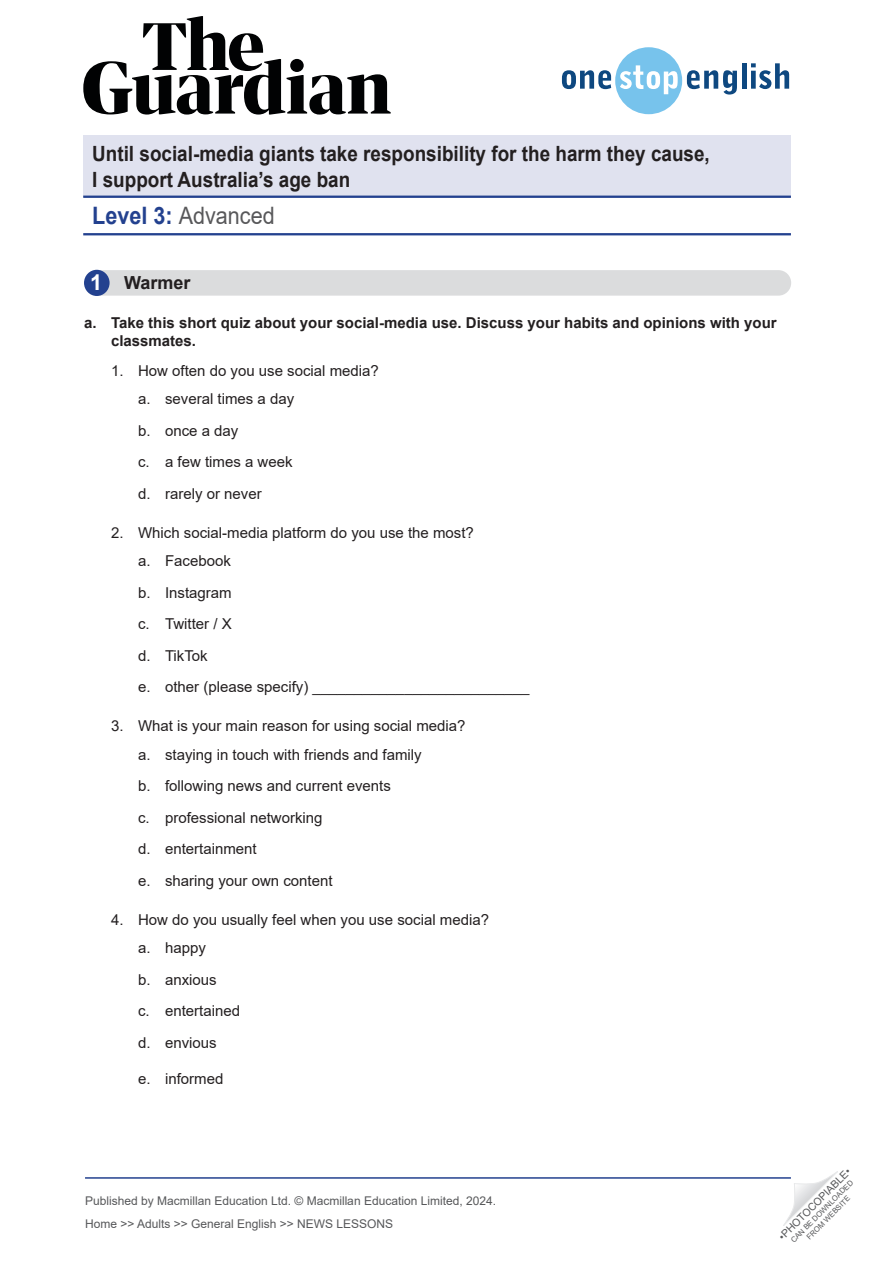
<style>
.page{position:relative;width:893px;height:1263px;background:#fff}
.page>*{position:absolute;margin:0;border:0;box-sizing:border-box;transform-origin:0 0}
.t1{font:24px "Arial";color:#58585a;scale:.9 1}
.t2{font:700 21px/25.2px "Arial";color:#231f20;scale:.9 1}
.t3{font:700 18px "Arial";color:#231f20}
.t4{font:15px/31.5px "Arial";color:#231f20}
.t5{font:700 15px/18px "Arial";color:#231f20}
.t6{font:12px/23px "Arial";color:#57585a}
.t7{font:10.5px "Arial";color:#57585a}
.t8{font:7.5px/9px "Arial";color:#57585a;text-align:center}
.s1{font-weight:700;color:#23418f}
.s2{font-size:21.9px;color:#fff}
</style>
<div class="page">
<svg style="left:783px;top:1171px;width:55px;height:55px"></svg>
<svg style="left:83px;top:16px;width:308px;height:99px"></svg>
<svg style="left:562px;top:47px;width:175px;height:67px"></svg>
<hr style="left:742px;top:63px;width:4px;height:26px;background:#0e4880">
<svg style="left:751px;top:63px;width:38px;height:26px"></svg>
<hr style="left:85px;top:1177px;width:706px;height:2px;background:#23418f">
<hr style="left:83px;top:233px;width:708px;height:2px;background:#23418f">
<div style="left:83px;top:136px;width:708px;height:61px;background:#e0e2ef"></div>
<hr style="left:83px;top:196px;width:708px;height:2px;background:#23418f">
<div style="left:85px;top:270px;width:706px;height:26px;background:#dbdcdd;border-radius:13px"></div>
<div style="left:84px;top:270px;width:26px;height:26px;background:#23418f;border-radius:50%"></div>
<h2 class="t2" style="left:92px;top:142px;width:688px">Until social-media giants take responsibility for the harm they cause,<br>I support Australia’s age ban</h2>
<h1 class="t1" style="left:92px;top:199px;width:204px"><span class="s1">Level 3:</span> Advanced</h1>
<p class="t3" style="left:90px;top:271px;width:102px"><span class="s2">1</span> Warmer</p>
<p class="t5" style="left:111px;top:314px;width:667px;text-indent:-27px">a. Take this short quiz about your social-media use. Discuss your habits and opinions with your classmates.</p>
<p class="t4" style="left:138px;top:356px;width:242px;line-height:28.5px;text-indent:-27px">1. How often do you use social media? a. several times a day</p>
<p class="t4" style="left:138px;top:414px;width:156px">b. once a day<br>c. a few times a week d. rarely or never</p>
<p class="t4" style="left:138px;top:518px;width:337px;line-height:28.5px;text-indent:-27px">2. Which social-media platform do you use the most? a. Facebook</p>
<p class="t4" style="left:138px;top:576px;width:393px">b. Instagram<br>c. Twitter / X<br>d. TikTok<br>e. other (please specify) __________________________</p>
<p class="t4" style="left:138px;top:711px;width:329px;line-height:28.5px;text-indent:-27px">3. What is your main reason for using social media? a. staying in touch with friends and family</p>
<p class="t4" style="left:138px;top:770px;width:254px">b. following news and current events c. professional networking<br>d. entertainment<br>e. sharing your own content</p>
<p class="t4" style="left:138px;top:905px;width:352px;line-height:28.5px;text-indent:-27px">4. How do you usually feel when you use social media? a. happy</p>
<p class="t4" style="left:138px;top:963px;width:104px">b. anxious<br>c. entertained d. envious</p>
<p class="t4" style="left:138px;top:1062px;width:87px">e. informed</p>
<p class="t6" style="left:85px;top:1189px;width:413px">Published by Macmillan Education Ltd. © Macmillan Education Limited, 2024.<br>Home &gt;&gt; Adults &gt;&gt; General English &gt;&gt; NEWS LESSONS</p>
<p class="t7" style="left:775px;top:1233px;width:99px;rotate:-45deg">•PHOTOCOPIABLE•</p>
<p class="t8" style="left:789px;top:1238px;width:86px;rotate:-45deg">CAN BE DOWNLOADED<br>FROM WEBSITE</p>
</div>
